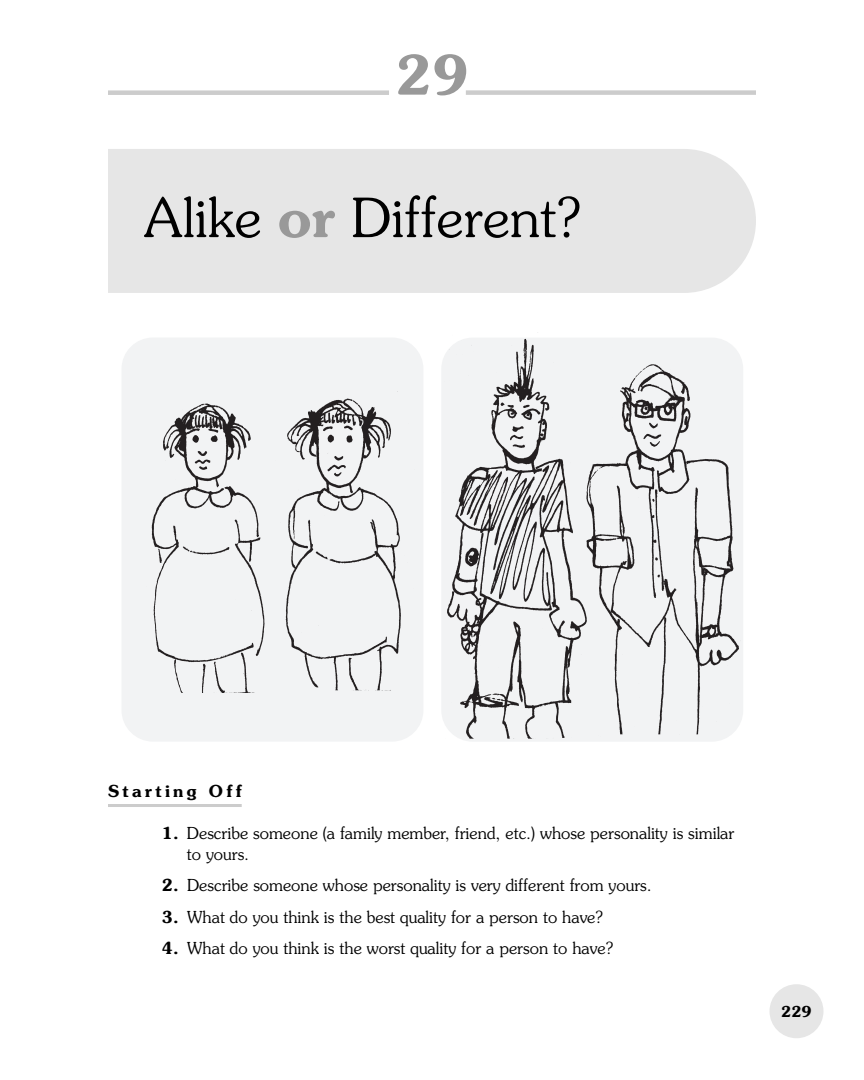
<style>
.page{position:relative;width:864px;height:1080px;background:#fff}
.page>*{position:absolute;margin:0;border:0;box-sizing:border-box;transform-origin:0 0}
.t1{font:300 54px "Souvenir";color:#000}
.t2{font:600 54px "Souvenir";color:#999}
.t3{font:300 16.5px/21px "Souvenir";color:#000}
.t4{font:600 16.5px "Souvenir";letter-spacing:.2em;color:#000}
.t5{font:600 15px "Souvenir";color:#000}
.s1{font-weight:600;color:#999}
.s2{font-weight:600}
</style>
<div class="page">
<div style="left:34px;top:149px;width:722px;height:144px;background:#e6e6e6;border-radius:72px"></div>
<div style="left:14px;top:140px;width:94px;height:194px;background:#fff"></div>
<div style="left:770px;top:984px;width:54px;height:54px;background:#e6e6e6;border-radius:50%"></div>
<div style="left:108px;top:90px;width:281px;height:5px;background:#ccc"></div>
<div style="left:466px;top:90px;width:290px;height:5px;background:#ccc"></div>
<div style="left:122px;top:338px;width:301px;height:404px;background:#f2f3f4;border-radius:32px"></div>
<img style="left:151px;top:398px;width:250px;height:295px">
<img style="left:442px;top:338px;width:299px;height:403px">
<hr style="left:108px;top:804px;width:134px;height:3px;background:#ccc">
<h1 class="t2" style="left:395px;top:53px;width:75px">29</h1>
<h1 class="t1" style="left:144px;top:196px;width:439px">Alike <span class="s1">or</span> Different?</h1>
<p class="t4" style="left:108px;top:784px;width:135px">Starting Off</p>
<p class="t3" style="left:187px;top:823px;width:549px;text-indent:-25px"><span class="s2">1.</span> Describe someone (a family member, friend, etc.) whose personality is similar to yours.</p>
<p class="t3" style="left:162px;top:876px;width:491px"><span class="s2">2.</span> Describe someone whose personality is very different from yours.</p>
<p class="t3" style="left:162px;top:907px;width:443px"><span class="s2">3.</span> What do you think is the best quality for a person to have?</p>
<p class="t3" style="left:162px;top:939px;width:453px"><span class="s2">4.</span> What do you think is the worst quality for a person to have?</p>
<p class="t5" style="left:781px;top:1006px;width:32px">229</p>
</div>
